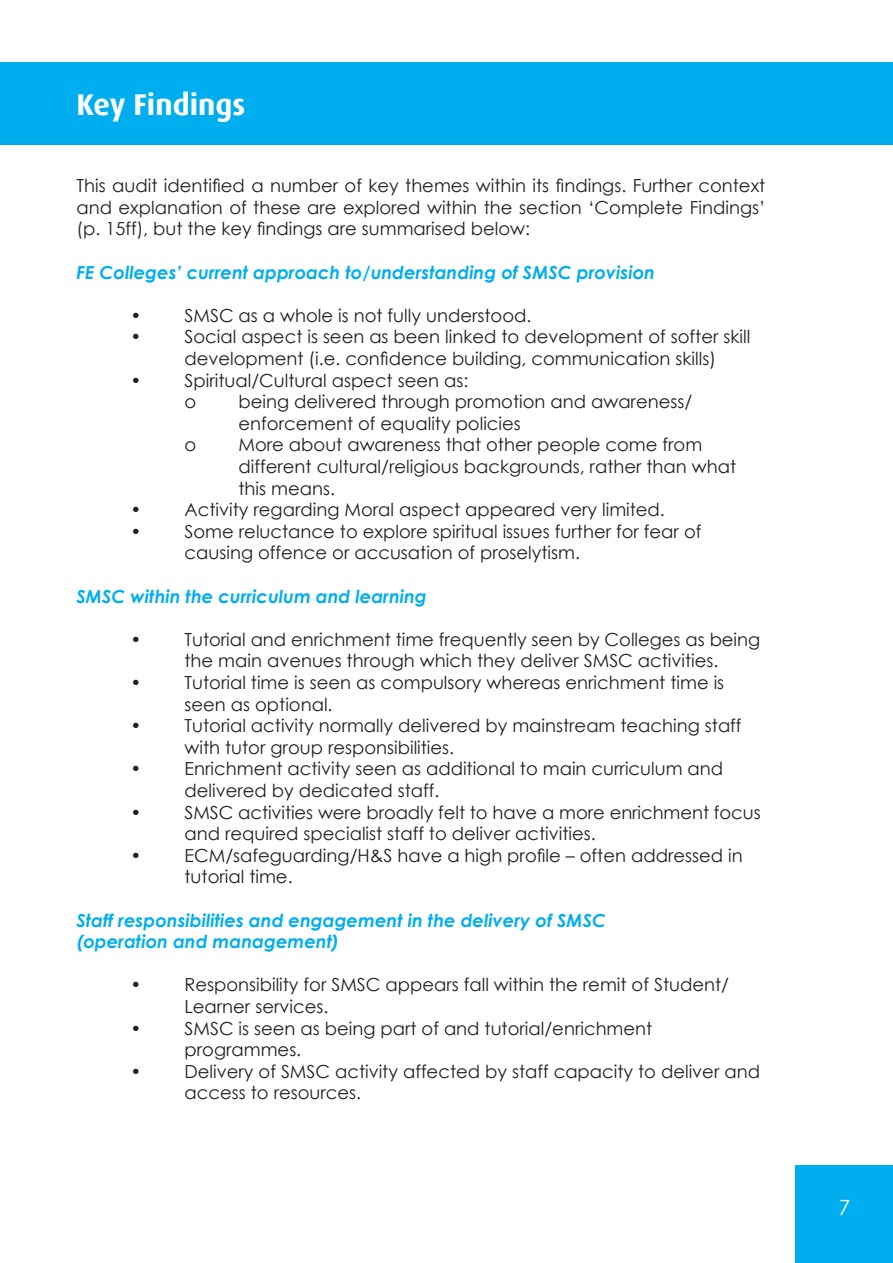
<style>
.page{position:relative;width:893px;height:1263px;background:#fff}
.page>*{position:absolute;margin:0;border:0;box-sizing:border-box;transform-origin:0 0}
.t1{font:700 30px "Dax";color:#fff}
.t2{font:21px "Century Gothic";color:#fff}
.t3{font:18px/21.6px "Century Gothic";color:#231f20}
.t4{font:italic 700 18px/21.6px "Century Gothic";color:#00aeef}
</style>
<div class="page">
<div style="left:795px;top:1165px;width:98px;height:98px;background:#00aeef"></div>
<div style="left:0;top:62px;width:893px;height:83px;background:#00aeef"></div>
<h1 class="t1" style="left:77px;top:88px;width:170px">Key Findings</h1>
<p class="t3" style="left:77px;top:175px;width:690px;text-align:justify">This audit identified a number of key themes within its findings. Further context and explanation of these are explored within the section ‘Complete Findings’ (p. 15ff), but the key findings are summarised below:</p>
<p class="t4" style="left:77px;top:260px;width:580px">FE Colleges’ current approach to/understanding of SMSC provision</p>
<p class="t3" style="left:131px;top:304px;width:402px">• SMSC as a whole is not fully understood.</p>
<p class="t3" style="left:185px;top:326px;width:567px;text-indent:-54px">• Social aspect is seen as been linked to development of softer skill development (i.e. confidence building, communication skills)</p>
<p class="t3" style="left:185px;top:369px;width:285px;text-indent:-54px">• Spiritual/Cultural aspect seen as: o</p>
<p class="t3" style="left:239px;top:391px;width:455px">being delivered through promotion and awareness/ enforcement of equality policies</p>
<p class="t3" style="left:185px;top:434px;width:13px">o</p>
<p class="t3" style="left:239px;top:434px;width:499px">More about awareness that other people come from different cultural/religious backgrounds, rather than what this means.</p>
<p class="t3" style="left:131px;top:499px;width:536px">• Activity regarding Moral aspect appeared very limited.</p>
<p class="t3" style="left:185px;top:520px;width:518px;text-indent:-54px">• Some reluctance to explore spiritual issues further for fear of causing offence or accusation of proselytism.</p>
<p class="t4" style="left:77px;top:584px;width:352px">SMSC within the curriculum and learning</p>
<p class="t3" style="left:185px;top:628px;width:577px;text-indent:-54px">• Tutorial and enrichment time frequently seen by Colleges as being the main avenues through which they deliver SMSC activities.</p>
<p class="t3" style="left:185px;top:671px;width:541px;text-indent:-54px">• Tutorial time is seen as compulsory whereas enrichment time is seen as optional.</p>
<p class="t3" style="left:185px;top:715px;width:559px;text-indent:-54px">• Tutorial activity normally delivered by mainstream teaching staff with tutor group responsibilities.</p>
<p class="t3" style="left:185px;top:758px;width:540px;text-indent:-54px">• Enrichment activity seen as additional to main curriculum and delivered by dedicated staff.</p>
<p class="t3" style="left:185px;top:801px;width:578px;text-indent:-54px">• SMSC activities were broadly felt to have a more enrichment focus and required specialist staff to deliver activities.</p>
<p class="t3" style="left:185px;top:844px;width:560px;text-indent:-54px">• ECM/safeguarding/H&amp;S have a high profile – often addressed in tutorial time.</p>
<p class="t4" style="left:77px;top:908px;width:531px">Staff responsibilities and engagement in the delivery of SMSC (operation and management)</p>
<p class="t3" style="left:185px;top:974px;width:546px;text-indent:-54px">• Responsibility for SMSC appears fall within the remit of Student/<br>Learner services.</p>
<p class="t3" style="left:185px;top:1017px;width:469px;text-indent:-54px">• SMSC is seen as being part of and tutorial/enrichment programmes.</p>
<p class="t3" style="left:185px;top:1060px;width:577px;text-indent:-54px">• Delivery of SMSC activity affected by staff capacity to deliver and access to resources.</p>
<p class="t2" style="left:839px;top:1193px;width:13px">7</p>
</div>
